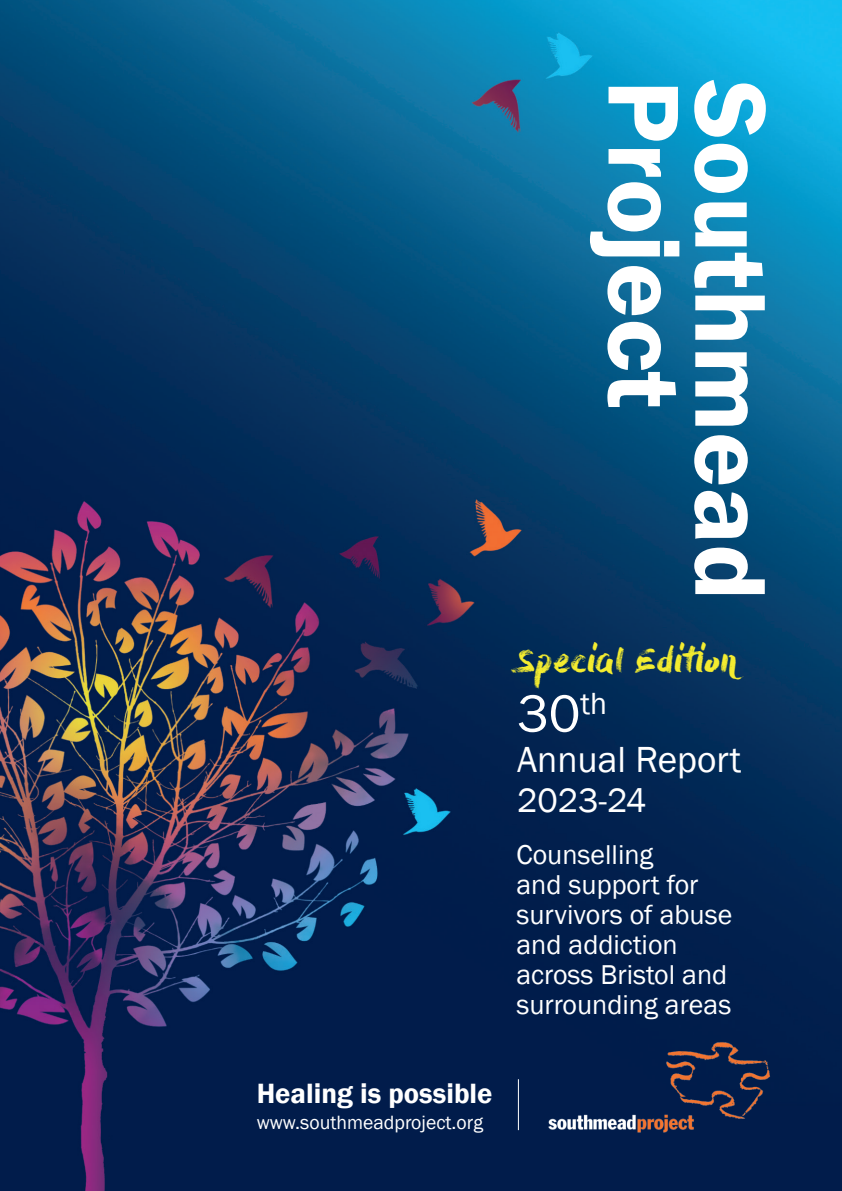
<style>
.page{position:relative;width:842px;height:1191px;background:#fff}
.page>*{position:absolute;margin:0;border:0;box-sizing:border-box;transform-origin:0 0}
.t1{font:600 104.2px "Franklin Gothic";color:#fff}
.t2{font:54px "Franklin Gothic";color:#fff}
.t3{font:37.4px "Franklin Gothic";color:#fff}
.t4{font:34.8px "Dry Brush";letter-spacing:-.02em;color:#f3ec30}
.t5{font:34.8px "Franklin Gothic";color:#fff}
.t6{font:600 28.6px "Franklin Gothic";color:#fff}
.t7{font:28px/30px "Franklin Gothic";color:#fff}
.t8{font:19.8px "Franklin Gothic";color:#fff}
</style>
<div class="page">
<img style="left:0;top:0;width:842px;height:1191px">
<hr style="left:518px;top:1079px;width:1px;height:51px;background:#fff">
<img style="left:534px;top:1027px;width:260px;height:108px">
<h1 class="t1" style="left:707px;top:80px;width:330px;rotate:90deg">Project</h1>
<h1 class="t1" style="left:794px;top:80px;width:522px;rotate:90deg">Southmead</h1>
<p class="t4" style="left:517px;top:639px;width:222px">Special Edition</p>
<h2 class="t2" style="left:517px;top:680px;width:91px">30<sup>th</sup></h2>
<h3 class="t3" style="left:517px;top:736px;width:226px">Annual Report</h3>
<p class="t5" style="left:517px;top:778px;width:131px">2023-24</p>
<p class="t7" style="left:516px;top:840px;width:217px">Counselling<br>and support for survivors of abuse and addiction across Bristol and surrounding areas</p>
<p class="t6" style="left:257px;top:1075px;width:237px">Healing is possible</p>
<p class="t8" style="left:257px;top:1110px;width:228px">www.southmeadproject.org</p>
</div>
